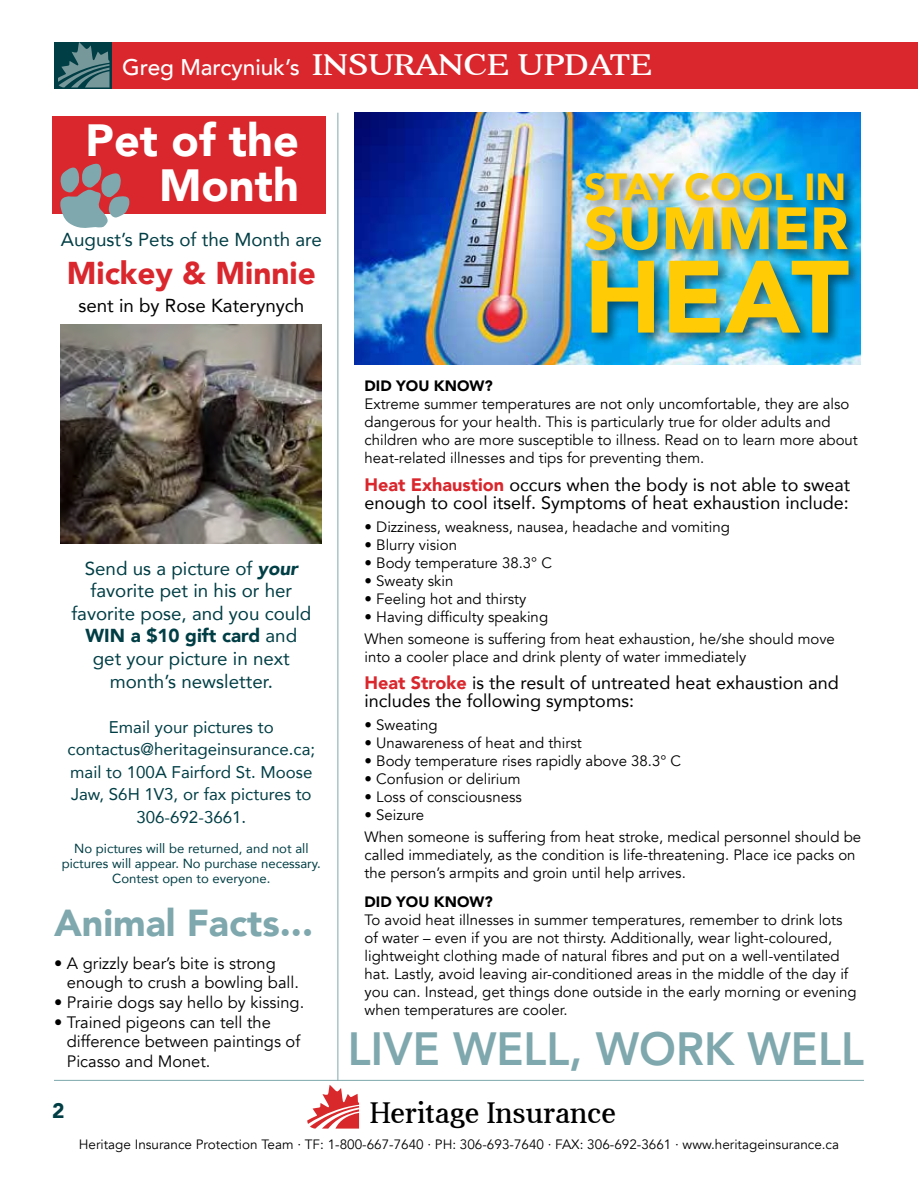
<style>
.page{position:relative;width:918px;height:1188px;background:#fff}
.page>*{position:absolute;margin:0;border:0;box-sizing:border-box;transform-origin:0 0}
.t1{font:900 101.4px "Avenir";color:#ffcb05}
.t2{font:900 58.95px "Avenir";color:#ffcb05}
.t3{font:800 46.5px "Avenir";color:#7ea8ad;scale:.95 1}
.t4{font:900 45px/45px "Avenir";color:#fff;text-align:right}
.t5{font:900 37.65px "Avenir";color:#ffcb05}
.t6{font:900 37.5px "Avenir";color:#7ea8ad}
.t7{font:900 31.5px "Avenir";color:#d9272d}
.t8{font:30.45px "Aver";color:#17181b}
.t9{font:500 22.65px "Avenir";color:#fff}
.t10{font:900 21px "Avenir";color:#003e45}
.t11{font:18.75px/22.5px "Avenir";color:#003e45;text-align:center}
.t12{font:18.75px "Avenir";color:#000}
.t13{font:18px/18px "Avenir";color:#000}
.t14{font:16.95px/22.5px "Avenir";color:#003e45;text-align:center}
.t15{font:16.5px/19.6px "Avenir";color:#000}
.t16{font:15px/18px "Avenir";color:#000}
.t17{font:900 15px "Avenir";color:#000}
.t18{font:13.5px "Avenir";color:#000}
.t19{font:13.2px/15px "Avenir";color:#003e45;text-align:center}
.s1{font-family:"Aver";font-weight:400;font-size:30.15px}
.s2{font-weight:900;color:#d9272d}
.s3{font-weight:900;font-style:italic}
.s4{font-weight:900}
</style>
<div class="page">
<hr style="left:54px;top:1080px;width:810px;height:1px;background:#7ea8ad">
<div style="left:54px;top:42px;width:864px;height:47px;background:#d9272d"></div>
<div style="left:54px;top:42px;width:58px;height:47px;background:linear-gradient(to bottom,#003e45,#003e45)"></div>
<svg style="left:58px;top:42px;width:51px;height:45px;background:#3d6c71"></svg>
<svg style="left:307px;top:1085px;width:52px;height:44px"></svg>
<img style="left:355px;top:113px;width:506px;height:252px">
<div style="left:582px;top:169px;width:281px;height:178px;background:#000;opacity:.5"></div>
<hr style="left:338px;top:113px;width:1px;height:968px;background:#7ea8ad">
<div style="left:52px;top:116px;width:274px;height:97px;background:#d9272d"></div>
<img style="left:60px;top:324px;width:261px;height:219px">
<svg style="left:59px;top:163px;width:71px;height:65px"></svg>
<h3 class="t9" style="left:122px;top:48px;width:532px">Greg Marcyniuk’s <span class="s1">INSURANCE UPDATE</span></h3>
<h3 class="t4" style="left:86px;top:117px;width:215px">Pet of the<br>Month</h3>
<p class="t11" style="left:61px;top:228px;width:262px">August’s Pets of the Month are</p>
<h3 class="t7" style="left:67px;top:246px;width:251px">Mickey &amp; Minnie</h3>
<p class="t12" style="left:78px;top:290px;width:228px">sent in by Rose Katerynych</p>
<h3 class="t5" style="left:584px;top:155px;width:263px">STAY COOL IN</h3>
<h2 class="t2" style="left:584px;top:178px;width:265px">SUMMER</h2>
<h1 class="t1" style="left:584px;top:210px;width:266px">HEAT</h1>
<p class="t17" style="left:365px;top:373px;width:130px">DID YOU KNOW?</p>
<p class="t16" style="left:365px;top:395px;width:495px">Extreme summer temperatures are not only uncomfortable, they are also dangerous for your health. This is particularly true for older adults and children who are more susceptible to illness. Read on to learn more about heat-related illnesses and tips for preventing them.</p>
<p class="t13" style="left:365px;top:476px;width:487px"><span class="s2">Heat Exhaustion</span> occurs when the body is not able to sweat enough to cool itself. Symptoms of heat exhaustion include:</p>
<p class="t16" style="left:365px;top:518px;width:367px">• Dizziness, weakness, nausea, headache and vomiting</p>
<p class="t16" style="left:365px;top:536px;width:94px">• Blurry vision</p>
<p class="t16" style="left:365px;top:554px;width:189px">• Body temperature 38.3° C</p>
<p class="t16" style="left:365px;top:572px;width:90px">• Sweaty skin</p>
<p class="t16" style="left:365px;top:590px;width:163px">• Feeling hot and thirsty</p>
<p class="t16" style="left:365px;top:606px;width:472px;line-height:22.5px">• Having difficulty speaking<br>When someone is suffering from heat exhaustion, he/she should move</p>
<p class="t16" style="left:365px;top:648px;width:383px">into a cooler place and drink plenty of water immediately</p>
<p class="t13" style="left:365px;top:674px;width:476px"><span class="s2">Heat Stroke</span> is the result of untreated heat exhaustion and includes the following symptoms:</p>
<p class="t16" style="left:365px;top:716px;width:75px">• Sweating</p>
<p class="t16" style="left:365px;top:734px;width:219px">• Unawareness of heat and thirst</p>
<p class="t16" style="left:365px;top:752px;width:318px">• Body temperature rises rapidly above 38.3° C</p>
<p class="t16" style="left:365px;top:770px;width:158px">• Confusion or delirium</p>
<p class="t16" style="left:365px;top:788px;width:159px">• Loss of consciousness</p>
<p class="t16" style="left:365px;top:804px;width:498px;line-height:22.5px">• Seizure<br>When someone is suffering from heat stroke, medical personnel should be</p>
<p class="t16" style="left:365px;top:846px;width:493px">called immediately, as the condition is life-threatening. Place ice packs on the person’s armpits and groin until help arrives.</p>
<p class="t17" style="left:365px;top:889px;width:130px">DID YOU KNOW?</p>
<p class="t16" style="left:365px;top:911px;width:494px">To avoid heat illnesses in summer temperatures, remember to drink lots of water – even if you are not thirsty. Additionally, wear light-coloured, lightweight clothing made of natural fibres and put on a well-ventilated hat. Lastly, avoid leaving air-conditioned areas in the middle of the day if you can. Instead, get things done outside in the early morning or evening when temperatures are cooler.</p>
<p class="t11" style="left:71px;top:557px;width:241px">Send us a picture of <span class="s3">your </span>favorite pet in his or her favorite pose, and you could<br><span class="s4">WIN a $10 gift card</span> and get your picture in next month’s newsletter.</p>
<p class="t14" style="left:68px;top:715px;width:249px">Email your pictures to contactus@heritageinsurance.ca; mail to 100A Fairford St. Moose<br>Jaw, S6H 1V3, or fax pictures to<br>306-692-3661.</p>
<p class="t19" style="left:62px;top:840px;width:261px">No pictures will be returned, and not all pictures will appear. No purchase necessary.<br>Contest open to everyone.</p>
<h3 class="t6" style="left:54px;top:891px;width:261px">Animal Facts...</h3>
<p class="t15" style="left:67px;top:954px;width:234px;text-indent:-13px">• A grizzly bear’s bite is strong enough to crush a bowling ball.</p>
<p class="t15" style="left:54px;top:993px;width:252px">• Prairie dogs say hello by kissing.</p>
<p class="t15" style="left:67px;top:1012px;width:235px;text-indent:-13px">• Trained pigeons can tell the difference between paintings of<br>Picasso and Monet.</p>
<h3 class="t10" style="left:52px;top:1093px;width:14px">2</h3>
<h3 class="t3" style="left:348px;top:1013px;width:545px">LIVE WELL, WORK WELL</h3>
<h3 class="t8" style="left:370px;top:1097px;width:250px">Heritage Insurance</h3>
<p class="t18" style="left:79px;top:1136px;width:762px">Heritage Insurance Protection Team · TF: 1-800-667-7640 · PH: 306-693-7640 · FAX: 306-692-3661 · www.heritageinsurance.ca</p>
</div>
